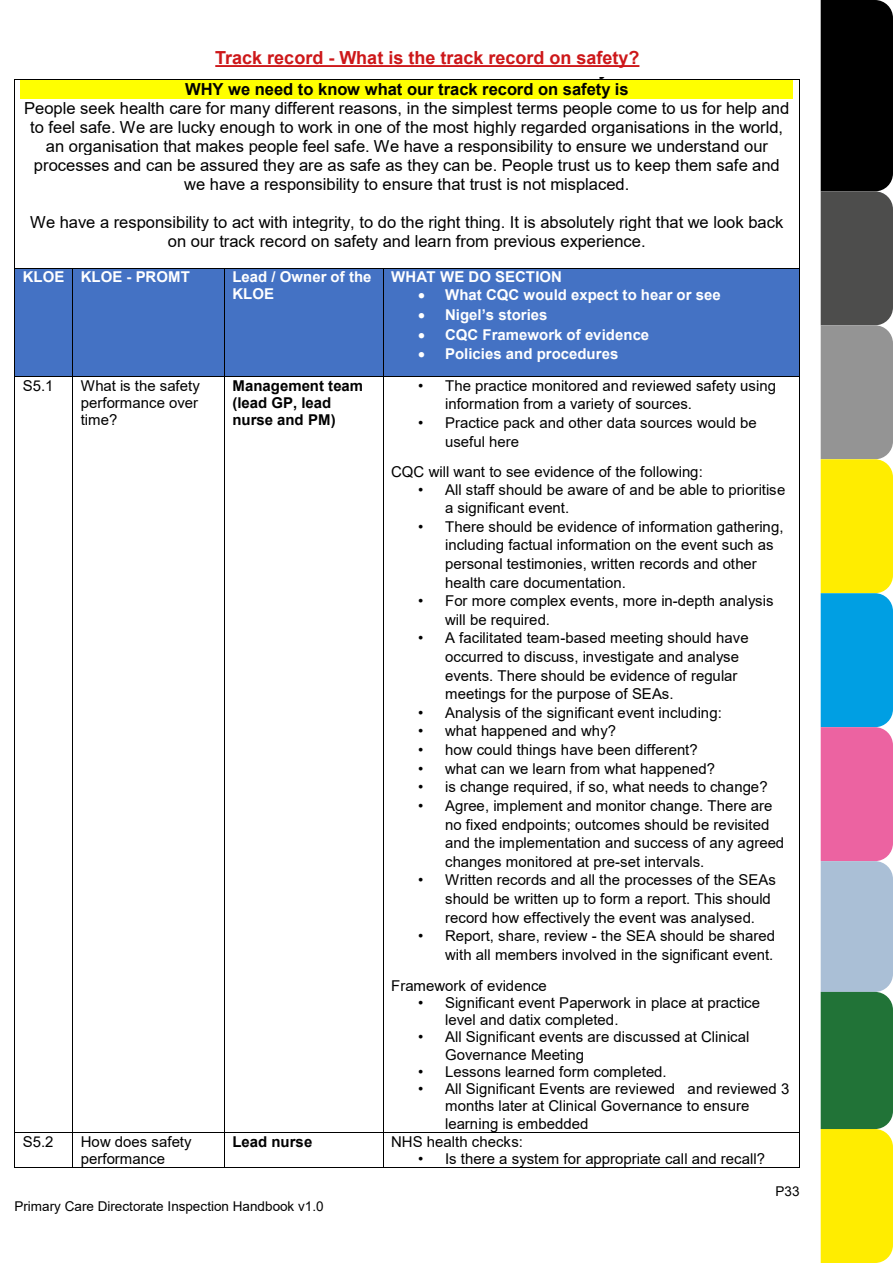
<style>
.page{position:relative;width:893px;height:1263px;background:#fff}
.page>*{position:absolute;margin:0;border:0;box-sizing:border-box;transform-origin:0 0}
.t1{font:700 18px "Arial";color:#cd1719}
.t2{font:16.5px/18.9px "Arial";color:#000;text-align:center}
.t3{font:700 16.5px "Arial";color:#000}
.t4{font:15px/18.6px "Arial";color:#000}
.t5{font:700 15px/17.1px "Arial";letter-spacing:.005em;color:#fff}
.t6{font:700 15px/17.2px "Arial";color:#000}
.t7{font:13.5px "Arial";color:#000}
</style>
<div class="page">
<svg style="left:821px;top:0;width:72px;height:1263px;background:#7d875f"></svg>
<div style="left:21px;top:80px;width:772px;height:19px;background:#ff0"></div>
<hr style="left:15px;top:79px;width:784px;height:1px;background:#000">
<hr style="left:14px;top:80px;width:1px;height:188px;background:#000">
<hr style="left:799px;top:80px;width:1px;height:188px;background:#000">
<div style="left:15px;top:268px;width:57px;height:108px;background:#4472c4"></div>
<div style="left:73px;top:268px;width:151px;height:108px;background:#4472c4"></div>
<div style="left:225px;top:268px;width:158px;height:108px;background:#4472c4"></div>
<div style="left:383px;top:268px;width:416px;height:108px;background:#4472c4"></div>
<hr style="left:15px;top:268px;width:57px;height:1px;background:#000">
<hr style="left:73px;top:268px;width:151px;height:1px;background:#000">
<hr style="left:225px;top:268px;width:158px;height:1px;background:#000">
<hr style="left:383px;top:268px;width:416px;height:1px;background:#000">
<hr style="left:14px;top:268px;width:1px;height:108px;background:#000">
<hr style="left:72px;top:268px;width:1px;height:108px;background:#000">
<hr style="left:224px;top:268px;width:1px;height:108px;background:#000">
<hr style="left:383px;top:268px;width:1px;height:108px;background:#000">
<hr style="left:799px;top:268px;width:1px;height:108px;background:#000">
<hr style="left:15px;top:376px;width:57px;height:1px;background:#000">
<hr style="left:73px;top:376px;width:151px;height:1px;background:#000">
<hr style="left:225px;top:376px;width:158px;height:1px;background:#000">
<hr style="left:383px;top:376px;width:416px;height:1px;background:#000">
<hr style="left:14px;top:377px;width:1px;height:755px;background:#000">
<hr style="left:72px;top:377px;width:1px;height:755px;background:#000">
<hr style="left:224px;top:377px;width:1px;height:755px;background:#000">
<hr style="left:383px;top:377px;width:1px;height:755px;background:#000">
<hr style="left:799px;top:377px;width:1px;height:755px;background:#000">
<hr style="left:15px;top:1132px;width:57px;height:1px;background:#000">
<hr style="left:73px;top:1132px;width:151px;height:1px;background:#000">
<hr style="left:225px;top:1132px;width:158px;height:1px;background:#000">
<hr style="left:383px;top:1132px;width:416px;height:1px;background:#000">
<hr style="left:14px;top:1133px;width:1px;height:34px;background:#000">
<hr style="left:15px;top:1167px;width:57px;height:1px;background:#000">
<hr style="left:72px;top:1133px;width:1px;height:34px;background:#000">
<hr style="left:73px;top:1167px;width:151px;height:1px;background:#000">
<hr style="left:224px;top:1133px;width:1px;height:34px;background:#000">
<hr style="left:225px;top:1167px;width:158px;height:1px;background:#000">
<hr style="left:383px;top:1133px;width:1px;height:34px;background:#000">
<hr style="left:383px;top:1167px;width:416px;height:1px;background:#000">
<hr style="left:799px;top:1133px;width:1px;height:34px;background:#000">
<hr style="left:215px;top:65px;width:424px;height:2px;background:#cd1719">
<p class="t1" style="left:215px;top:45px;width:426px">Track record - What is the track record on safety?</p>
<p class="t3" style="left:185px;top:77px;width:445px">WHY we need to know what our track record on safety is</p>
<p class="t2" style="left:24px;top:99px;width:766px">People seek health care for many different reasons, in the simplest terms people come to us for help and to feel safe. We are lucky enough to work in one of the most highly regarded organisations in the world, an organisation that makes people feel safe. We have a responsibility to ensure we understand our processes and can be assured they are as safe as they can be. People trust us to keep them safe and we have a responsibility to ensure that trust is not misplaced.</p>
<p class="t2" style="left:30px;top:212px;width:755px">We have a responsibility to act with integrity, to do the right thing. It is absolutely right that we look back on our track record on safety and learn from previous experience.</p>
<p class="t5" style="left:23px;top:269px;width:168px">KLOE KLOE - PROMT</p>
<p class="t5" style="left:232px;top:269px;width:141px">Lead / Owner of the<br>KLOE</p>
<p class="t5" style="left:391px;top:269px;width:172px">WHAT WE DO SECTION</p>
<p class="t5" style="left:418px;top:287px;width:304px">• What CQC would expect to hear or see</p>
<p class="t5" style="left:418px;top:306px;width:131px">• Nigel’s stories</p>
<p class="t5" style="left:418px;top:326px;width:233px">• CQC Framework of evidence</p>
<p class="t5" style="left:418px;top:346px;width:202px">• Policies and procedures</p>
<p class="t4" style="left:23px;top:376px;width:32px">S5.1</p>
<p class="t4" style="left:81px;top:377px;width:121px;line-height:17.2px">What is the safety performance over time?</p>
<p class="t6" style="left:232px;top:377px;width:132px">Management team (lead GP, lead nurse and PM)</p>
<p class="t4" style="left:445px;top:376px;width:332px;text-indent:-27px">• The practice monitored and reviewed safety using information from a variety of sources.</p>
<p class="t4" style="left:445px;top:413px;width:313px;text-indent:-27px">• Practice pack and other data sources would be useful here</p>
<p class="t4" style="left:391px;top:463px;width:313px">CQC will want to see evidence of the following:</p>
<p class="t4" style="left:445px;top:480px;width:342px;text-indent:-27px">• All staff should be aware of and be able to prioritise a significant event.</p>
<p class="t4" style="left:445px;top:517px;width:340px;text-indent:-27px">• There should be evidence of information gathering, including factual information on the event such as personal testimonies, written records and other health care documentation.</p>
<p class="t4" style="left:445px;top:591px;width:330px;text-indent:-27px">• For more complex events, more in-depth analysis will be required.</p>
<p class="t4" style="left:445px;top:629px;width:305px;text-indent:-27px">• A facilitated team-based meeting should have occurred to discuss, investigate and analyse events. There should be evidence of regular meetings for the purpose of SEAs.</p>
<p class="t4" style="left:418px;top:703px;width:305px">• Analysis of the significant event including:</p>
<p class="t4" style="left:418px;top:722px;width:199px">• what happened and why?</p>
<p class="t4" style="left:418px;top:740px;width:281px">• how could things have been different?</p>
<p class="t4" style="left:418px;top:759px;width:298px">• what can we learn from what happened?</p>
<p class="t4" style="left:418px;top:778px;width:351px">• is change required, if so, what needs to change?</p>
<p class="t4" style="left:445px;top:796px;width:341px;text-indent:-27px">• Agree, implement and monitor change. There are no fixed endpoints; outcomes should be revisited and the implementation and success of any agreed changes monitored at pre-set intervals.</p>
<p class="t4" style="left:445px;top:871px;width:332px;text-indent:-27px">• Written records and all the processes of the SEAs should be written up to form a report. This should record how effectively the event was analysed.</p>
<p class="t4" style="left:418px;top:927px;width:358px;text-align:right">• Report, share, review - the SEA should be shared with all members involved in the significant event.</p>
<p class="t4" style="left:391px;top:976px;width:157px">Framework of evidence</p>
<p class="t4" style="left:445px;top:994px;width:316px;line-height:17.2px;text-indent:-27px">• Significant event Paperwork in place at practice level and datix completed.</p>
<p class="t4" style="left:445px;top:1028px;width:306px;line-height:17.2px;text-indent:-27px">• All Significant events are discussed at Clinical<br>Governance Meeting</p>
<p class="t4" style="left:418px;top:1062px;width:250px">• Lessons learned form completed.</p>
<p class="t4" style="left:445px;top:1080px;width:346px;line-height:17.2px;text-indent:-27px">• All Significant Events are reviewed and reviewed 3 months later at Clinical Governance to ensure learning is embedded</p>
<p class="t4" style="left:23px;top:1132px;width:32px">S5.2</p>
<p class="t4" style="left:81px;top:1133px;width:112px;line-height:17.1px">How does safety performance</p>
<p class="t6" style="left:232px;top:1133px;width:81px">Lead nurse</p>
<p class="t4" style="left:391px;top:1132px;width:133px">NHS health checks:</p>
<p class="t4" style="left:418px;top:1149px;width:349px">• Is there a system for appropriate call and recall?</p>
<p class="t7" style="left:14px;top:1197px;width:311px">Primary Care Directorate Inspection Handbook v1.0</p>
<p class="t7" style="left:775px;top:1181px;width:26px">P33</p>
</div>
